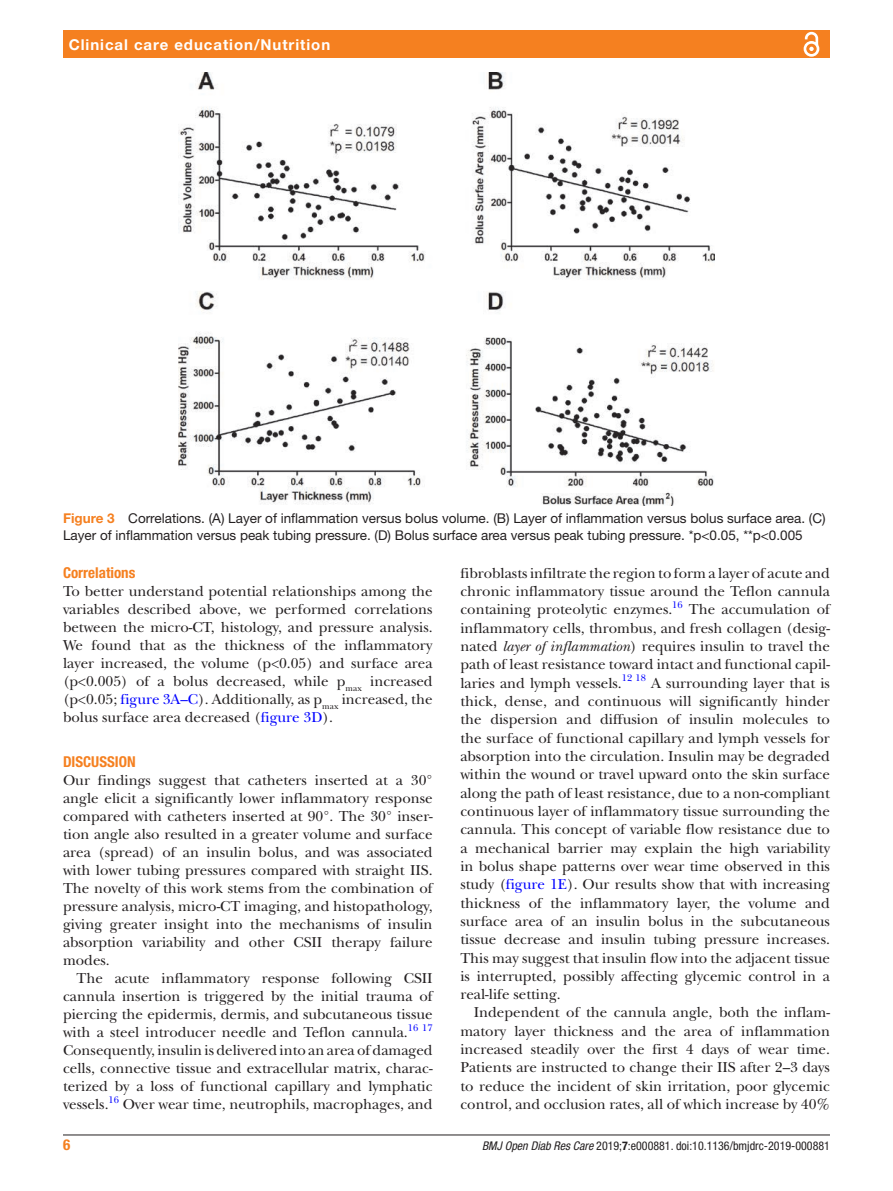
<style>
.page{position:relative;width:893px;height:1191px;background:#fff}
.page>*{position:absolute;margin:0;border:0;box-sizing:border-box;transform-origin:0 0}
.t1{font:15px/18.3px "New Baskerville";color:#231f20;text-align:justify}
.t2{font:700 15px "Helvetica Neue LT Std";letter-spacing:.065em;color:#fff}
.t3{font:700 condensed 15px "Helvetica Neue LT Std";color:#f58020}
.t4{font:13.5px/16.2px "Helvetica Neue LT Std";color:#231f20}
.t5{font:condensed 12px "Helvetica Neue LT Std";color:#231f20}
.t6{font:9.9px "New Baskerville";color:#00f}
.s1{font-weight:700;color:#f58020}
.s2{color:#00f}
.s3{font-style:italic}
.s4{font-weight:700}
</style>
<div class="page">
<hr style="left:63px;top:1134px;width:767px;height:1px;background:#231f20">
<div style="left:63px;top:31px;width:767px;height:27px;background:#f58020"></div>
<svg style="left:803px;top:31px;width:17px;height:26px"></svg>
<img style="left:178px;top:73px;width:537px;height:433px">
<p class="t2" style="left:69px;top:35px;width:263px">Clinical care education/Nutrition</p>
<p class="t4" style="left:63px;top:510px;width:764px"><span class="s1">Figure 3</span> Correlations. (A) Layer of inflammation versus bolus volume. (B) Layer of inflammation versus bolus surface area. (C)<br>Layer of inflammation versus peak tubing pressure. (D) Bolus surface area versus peak tubing pressure. *p&lt;0.05, **p&lt;0.005</p>
<p class="t3" style="left:63px;top:564px;width:74px">Correlations</p>
<p class="t1" style="left:63px;top:582px;width:371px">To better understand potential relationships among the variables described above, we performed correlations between the micro-CT, histology, and pressure analysis.<br>We found that as the thickness of the inflammatory layer increased, the volume (p&lt;0.05) and surface area (p&lt;0.005) of a bolus decreased, while p<sub>max</sub> increased (p&lt;0.05; <span class="s2">figure 3A–C</span>). Additionally, as p<sub>max</sub> increased, the bolus surface area decreased (<span class="s2">figure 3D</span>).</p>
<p class="t3" style="left:63px;top:753px;width:74px">Discussion</p>
<p class="t1" style="left:63px;top:771px;width:371px">Our findings suggest that catheters inserted at a 30° angle elicit a significantly lower inflammatory response compared with catheters inserted at 90°. The 30° inser&shy;tion angle also resulted in a greater volume and surface area (spread) of an insulin bolus, and was associated with lower tubing pressures compared with straight IIS.<br>The novelty of this work stems from the combination of pressure analysis, micro-CT imaging, and histopathology, giving greater insight into the mechanisms of insulin absorption variability and other CSII therapy failure modes.</p>
<p class="t1" style="left:63px;top:969px;width:371px;text-indent:13px">The acute inflammatory response following CSII cannula insertion is triggered by the initial trauma of piercing the epidermis, dermis, and subcutaneous tissue with a steel introducer needle and Teflon cannula.</p>
<p class="t1" style="left:460px;top:564px;width:371px">fibroblasts infiltrate the region to form a layer of acute and chronic inflammatory tissue around the Teflon cannula containing proteolytic enzymes.<sup>16</sup> The accumulation of inflammatory cells, thrombus, and fresh collagen (desig&shy;nated <span class="s3">layer of inflammation</span>) requires insulin to travel the path of least resistance toward intact and functional capil&shy;laries and lymph vessels.</p>
<p class="t6" style="left:622px;top:672px;width:26px">12 18</p>
<p class="t1" style="left:460px;top:674px;width:371px;text-indent:191px">A surrounding layer that is thick, dense, and continuous will significantly hinder the dispersion and diffusion of insulin molecules to the surface of functional capillary and lymph vessels for absorption into the circulation. Insulin may be degraded within the wound or travel upward onto the skin surface along the path of least resistance, due to a non-compliant continuous layer of inflammatory tissue surrounding the cannula. This concept of variable flow resistance due to a mechanical barrier may explain the high variability in bolus shape patterns over wear time observed in this study (<span class="s2">figure 1E</span>). Our results show that with increasing thickness of the inflammatory layer, the volume and surface area of an insulin bolus in the subcutaneous tissue decrease and insulin tubing pressure increases.<br>This may suggest that insulin flow into the adjacent tissue is interrupted, possibly affecting glycemic control in a real-life setting.</p>
<p class="t1" style="left:460px;top:1003px;width:371px;text-indent:14px">Independent of the cannula angle, both the inflam&shy;matory layer thickness and the area of inflammation increased steadily over the first 4 days of wear time.<br>Patients are instructed to change their IIS after 2–3 days to reduce the incident of skin irritation, poor glycemic control, and occlusion rates, all of which increase by 40%</p>
<p class="t6" style="left:408px;top:1021px;width:26px">16 17</p>
<p class="t1" style="left:63px;top:1041px;width:371px">Consequently, insulin is delivered into an area of damaged cells, connective tissue and extracellular matrix, charac&shy;terized by a loss of functional capillary and lymphatic vessels.</p>
<p class="t6" style="left:109px;top:1093px;width:12px">16</p>
<p class="t1" style="left:123px;top:1095px;width:311px">Over wear time, neutrophils, macrophages, and</p>
<p class="t3" style="left:63px;top:1135px;width:9px">6</p>
<p class="t5" style="left:482px;top:1138px;width:349px"><span class="s3">BMJ Open Diab Res Care</span> 2019;<span class="s4">7</span>:e000881. doi:10.1136/bmjdrc-2019-000881</p>
</div>
